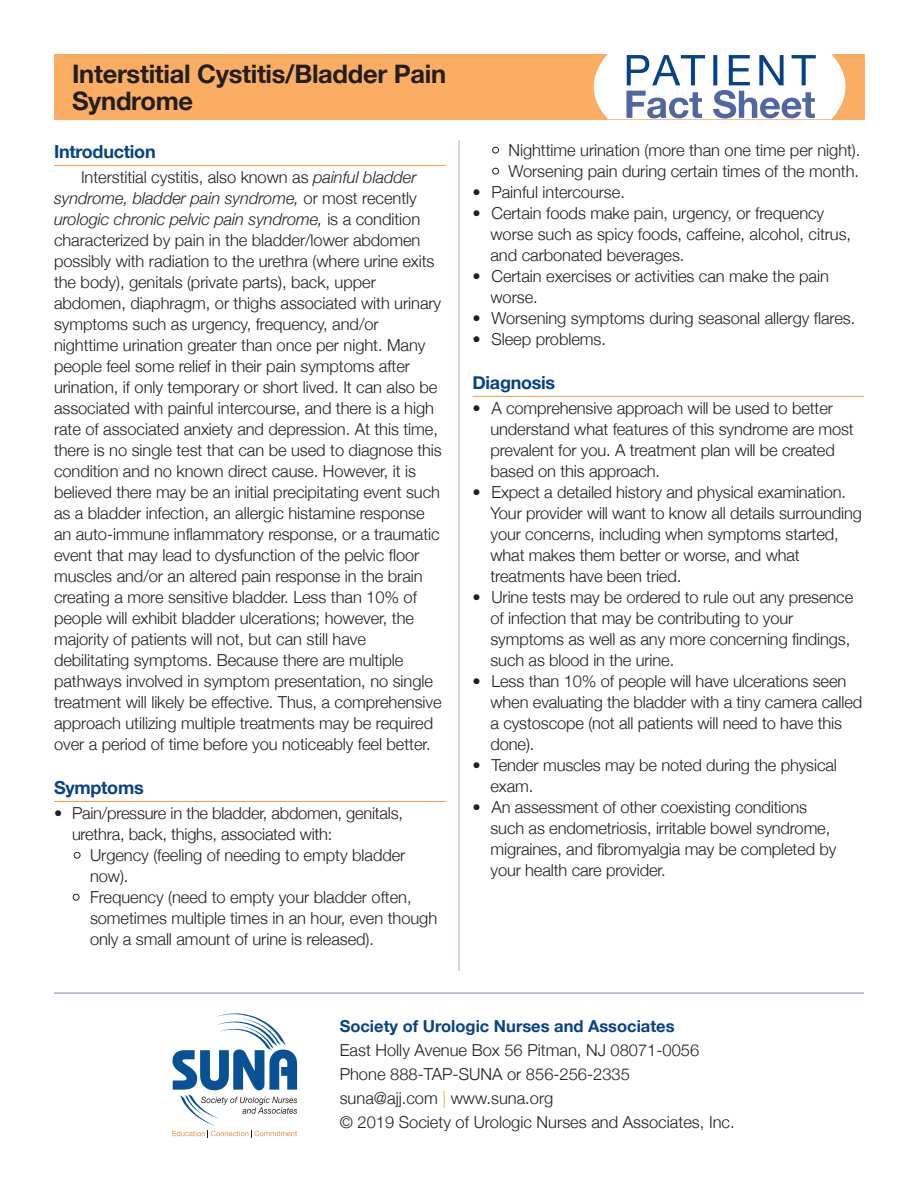
<style>
.page{position:relative;width:918px;height:1188px;background:#fff}
.page>*{position:absolute;margin:0;border:0;box-sizing:border-box;transform-origin:0 0}
.t1{font:700 25.5px/27px "Helvetica Neue";letter-spacing:-.01em;color:#231f20}
.t2{font:700 18px "Helvetica Neue";letter-spacing:-.015em;color:#054286}
.t3{font:300 16.5px/21px "Helvetica Neue";letter-spacing:-.005em;color:#231f20}
.t4{font:700 16.5px "Helvetica Neue";color:#054286}
.s1{font-style:italic}
.s2{color:#fff}
.s3{color:#f89c3d}
</style>
<div class="page">
<div style="left:54px;top:54px;width:810px;height:65px;background:#faad63"></div>
<hr style="left:54px;top:165px;width:392px;height:1px;background:#f89c3d">
<hr style="left:54px;top:801px;width:392px;height:1px;background:#f89c3d">
<hr style="left:472px;top:396px;width:392px;height:1px;background:#f89c3d">
<svg style="left:594px;top:54px;width:251px;height:65px;background:#ccd3df"></svg>
<hr style="left:54px;top:993px;width:810px;height:1px;background:#7987b6">
<hr style="left:459px;top:140px;width:1px;height:831px;background:#a6aecf">
<svg style="left:173px;top:1014px;width:124px;height:124px"></svg>
<p class="t1" style="left:72px;top:60px;width:376px">Interstitial Cystitis/Bladder Pain<br>Syndrome</p>
<p class="t2" style="left:54px;top:140px;width:103px">Introduction</p>
<p class="t3" style="left:54px;top:166px;width:389px;text-indent:27px">Interstitial cystitis, also known as <span class="s1">painful bladder syndrome, bladder pain syndrome,</span> or most recently <span class="s1">urologic chronic pelvic pain syndrome,</span> is a condition characterized by pain in the bladder/lower abdomen possibly with radiation to the urethra (where urine exits the body), genitals (private parts), back, upper abdomen, diaphragm, or thighs associated with urinary symptoms such as urgency, frequency, and/or nighttime urination greater than once per night. Many people feel some relief in their pain symptoms after urination, if only temporary or short lived. It can also be associated with painful intercourse, and there is a high rate of associated anxiety and depression. At this time, there is no single test that can be used to diagnose this condition and no known direct cause. However, it is believed there may be an initial precipitating event such as a bladder infection, an allergic histamine response an auto-immune inflammatory response, or a traumatic event that may lead to dysfunction of the pelvic floor muscles and/or an altered pain response in the brain creating a more sensitive bladder. Less than 10% of people will exhibit bladder ulcerations; however, the majority of patients will not, but can still have debilitating symptoms. Because there are multiple pathways involved in symptom presentation, no single treatment will likely be effective. Thus, a compre hensive approach utilizing multiple treatments may be required over a period of time before you noticeably feel better.</p>
<p class="t2" style="left:54px;top:776px;width:91px">Symptoms</p>
<p class="t3" style="left:72px;top:802px;width:332px;text-indent:-18px">• Pain/pressure in the bladder, abdomen, genitals, urethra, back, thighs, associated with:</p>
<p class="t3" style="left:90px;top:844px;width:317px;text-indent:-17px"><span class="s2">•</span> Urgency (feeling of needing to empty bladder now).</p>
<p class="t3" style="left:90px;top:886px;width:349px;text-indent:-18px"><span class="s2">•</span> Frequency (need to empty your bladder often, sometimes multiple times in an hour, even though only a small amount of urine is released).</p>
<p class="t3" style="left:491px;top:139px;width:371px"><span class="s2">•</span> Nighttime urination (more than one time per night).</p>
<p class="t3" style="left:491px;top:160px;width:369px"><span class="s2">•</span> Worsening pain during certain times of the month.</p>
<p class="t3" style="left:472px;top:181px;width:154px">• Painful intercourse.</p>
<p class="t3" style="left:490px;top:202px;width:362px;text-indent:-18px">• Certain foods make pain, urgency, or frequency worse such as spicy foods, caffeine, alcohol, citrus, and carbonated beverages.</p>
<p class="t3" style="left:490px;top:265px;width:340px;text-indent:-18px">• Certain exercises or activities can make the pain worse.</p>
<p class="t3" style="left:472px;top:307px;width:384px">• Worsening symptoms during seasonal allergy flares.</p>
<p class="t3" style="left:472px;top:328px;width:135px">• Sleep problems.</p>
<p class="t2" style="left:472px;top:371px;width:84px">Diagnosis</p>
<p class="t3" style="left:490px;top:397px;width:365px;text-indent:-18px">• A comprehensive approach will be used to better understand what features of this syndrome are most prevalent for you. A treatment plan will be created based on this approach.</p>
<p class="t3" style="left:490px;top:481px;width:373px;text-indent:-18px">• Expect a detailed history and physical examination.<br>Your provider will want to know all details surrounding your concerns, including when symptoms started, what makes them better or worse, and what treatments have been tried.</p>
<p class="t3" style="left:490px;top:586px;width:364px;text-indent:-18px">• Urine tests may be ordered to rule out any presence of infection that may be contributing to your symptoms as well as any more concerning findings, such as blood in the urine.</p>
<p class="t3" style="left:490px;top:670px;width:373px;text-indent:-18px">• Less than 10% of people will have ulcerations seen when evaluating the bladder with a tiny camera called a cystoscope (not all patients will need to have this done).</p>
<p class="t3" style="left:490px;top:754px;width:348px;text-indent:-18px">• Tender muscles may be noted during the physical exam.</p>
<p class="t3" style="left:490px;top:796px;width:348px;text-indent:-18px">• An assessment of other coexisting conditions such as endometriosis, irritable bowel syndrome, migraines, and fibromyalgia may be completed by your health care provider.</p>
<p class="t4" style="left:340px;top:1016px;width:336px">Society of Urologic Nurses and Associates</p>
<p class="t3" style="left:340px;top:1040px;width:361px">East Holly Avenue Box 56 Pitman, NJ 08071-0056</p>
<p class="t3" style="left:340px;top:1064px;width:292px">Phone 888-TAP-SUNA or 856-256-2335</p>
<p class="t3" style="left:340px;top:1088px;width:215px">suna@ajj.com <span class="s3">|</span> www.suna.org</p>
<p class="t3" style="left:340px;top:1112px;width:396px">© 2019 Society of Urologic Nurses and Associates, Inc.</p>
</div>
